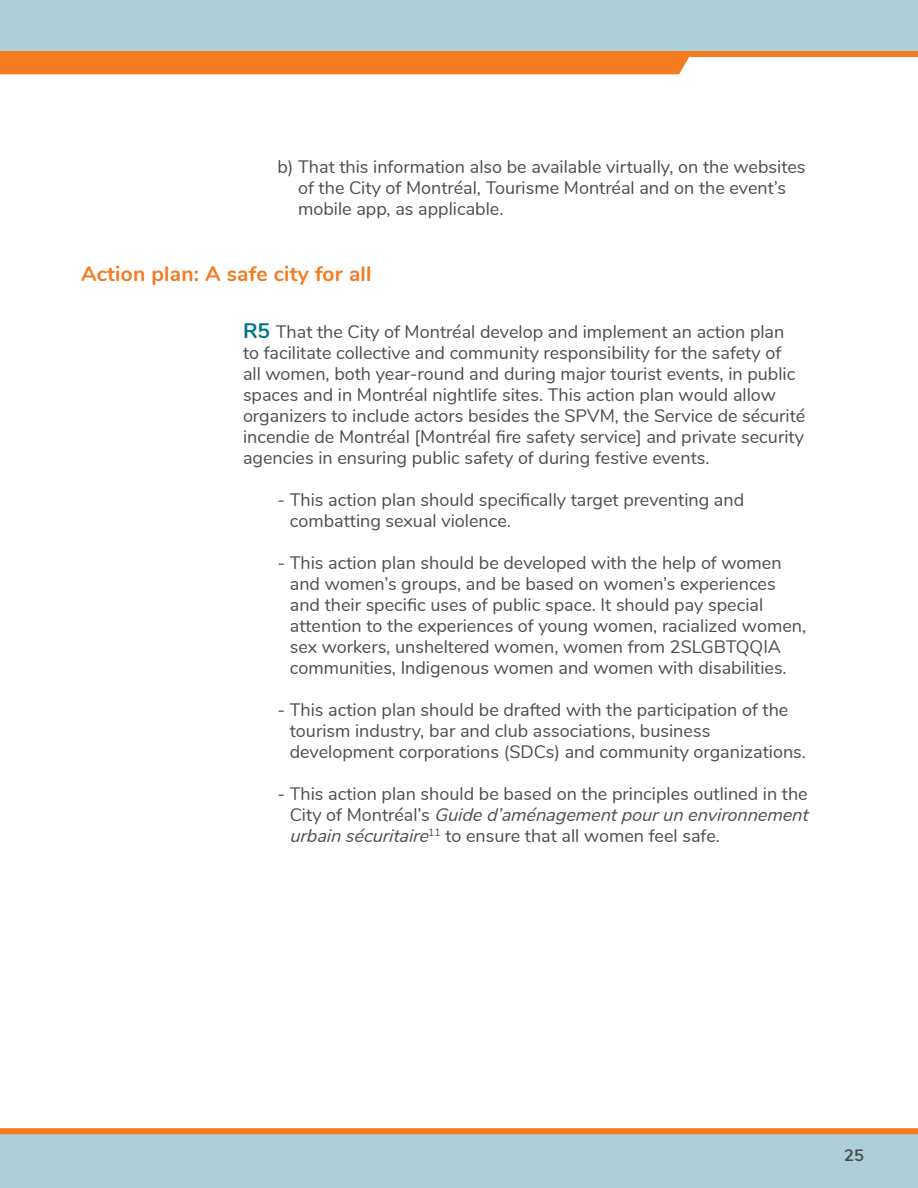
<style>
.page{position:relative;width:918px;height:1188px;background:#fff}
.page>*{position:absolute;margin:0;border:0;box-sizing:border-box;transform-origin:0 0}
.H5__RECO_rouge{font:700 21px "Nunito";letter-spacing:.01em;color:#f47b20}
.t1{font:18px/21px "Nunito";color:#4d4d4f}
.t2{font:700 16.5px "Nunito";color:#4d4d4f}
.s1{font-weight:700;font-size:21px;color:#00768d}
.s2{font-style:italic}
</style>
<div class="page">
<div style="left:0;top:1134px;width:918px;height:54px;background:#aeced8"></div>
<div style="left:0;top:0;width:918px;height:54px;background:#aeced8"></div>
<div style="left:0;top:51px;width:918px;height:6px;background:#f47b20"></div>
<div style="left:0;top:57px;width:684px;height:17px;background:#f47b20"></div>
<div style="left:0;top:1128px;width:918px;height:6px;background:#f47b20"></div>
<p class="t1" style="left:298px;top:156px;width:509px;text-indent:-21px">b) That this information also be available virtually, on the websites of the City of Montréal, Tourisme Montréal and on the event’s mobile app, as applicable.</p>
<h5 class="H5__RECO_rouge" style="left:81px;top:258px;width:292px">Action plan: A safe city for all</h5>
<p class="t1" style="left:243px;top:321px;width:564px"><span class="s1">R5</span> That the City of Montréal develop and implement an action plan<br>to facilitate collective and community responsibility for the safety of<br>all women, both year‑round and during major tourist events, in public spaces and in Montréal nightlife sites. This action plan would allow organizers to include actors besides the SPVM, the Service de sécurité incendie de Montréal [Montréal fire safety service] and private security agencies in ensuring public safety of during festive events.</p>
<p class="t1" style="left:290px;top:489px;width:456px;text-indent:-12px">‑ This action plan should specifically target preventing and combatting sexual violence.</p>
<p class="t1" style="left:290px;top:552px;width:518px;text-indent:-12px">‑ This action plan should be developed with the help of women and women’s groups, and be based on women’s experiences and their specific uses of public space. It should pay special attention to the experiences of young women, racialized women, sex workers, unsheltered women, women from 2SLGBTQQIA communities, Indigenous women and women with disabilities.</p>
<p class="t1" style="left:290px;top:699px;width:518px;text-indent:-12px">‑ This action plan should be drafted with the participation of the tourism industry, bar and club associations, business development corporations (SDCs) and community organizations.</p>
<p class="t1" style="left:290px;top:783px;width:524px;text-indent:-12px">‑ This action plan should be based on the principles outlined in the<br>C i ty of M o n t ré a l ’ s <span class="s2">Guide d’aménagementpourun environnement urbain sécuritaire</span><sup>11</sup> to ensure that all women feel safe.</p>
<p class="t2" style="left:844px;top:1143px;width:21px">25</p>
</div>
